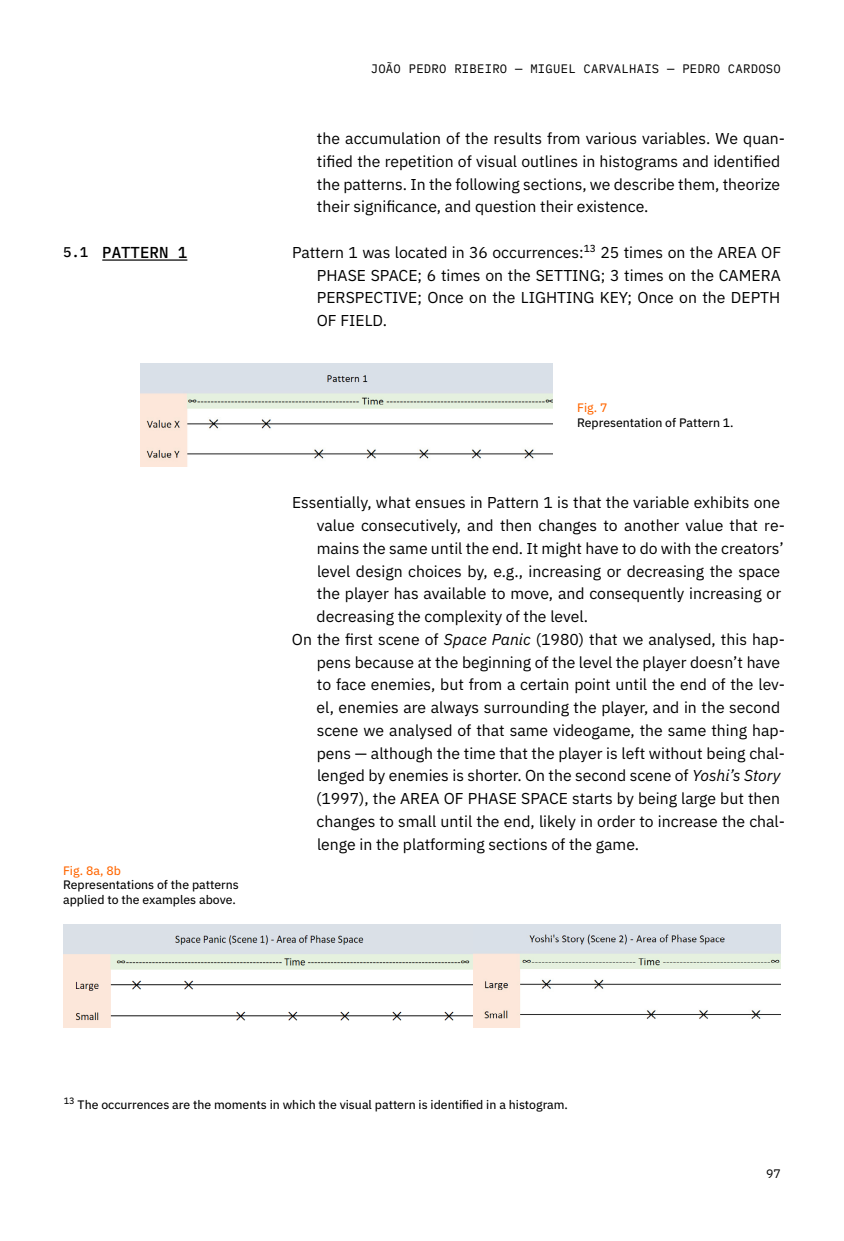
<style>
.page{position:relative;width:844px;height:1241px;background:#fff}
.page>*{position:absolute;margin:0;border:0;box-sizing:border-box;transform-origin:0 0}
.t1{font:15.75px/22.8px "IBM Plex Sans";color:#000}
.t2{font:500 15.75px "IBM Plex Mono";color:#000}
.t3{font:12.25px/14.7px "IBM Plex Sans Text";color:#000}
.t4{font:12.25px "IBM Plex Mono";letter-spacing:.02em;color:#000}
.t5{font:12.25px "IBM Plex Sans Text";color:#f60}
.s1{font-size:14px}
.s2{font-style:italic}
</style>
<div class="page">
<hr style="left:102px;top:259px;width:85px;height:1px;background:#000">
<img style="left:141px;top:363px;width:411px;height:103px">
<img style="left:63px;top:924px;width:717px;height:103px">
<p class="t2" style="left:63px;top:240px;width:126px"><span class="s1">5.1</span> PATTERN 1</p>
<p class="t5" style="left:63px;top:860px;width:59px">Fig. 8a, 8b</p>
<p class="t3" style="left:63px;top:876px;width:177px">Representations of the patterns applied to the examples above.</p>
<p class="t4" style="left:370px;top:59px;width:411px">JOÃO PEDRO RIBEIRO — MIGUEL CARVALHAIS — PEDRO CARDOSO</p>
<p class="t1" style="left:317px;top:126px;width:469px">the accumulation of the results from various variables. We quan&shy;tified the repetition of visual outlines in histograms and identified the patterns. In the following sections, we describe them, theorize their significance, and question their existence.</p>
<p class="t1" style="left:316px;top:239px;width:466px;text-align:justify;text-indent:-25px">Pattern 1 was located in 36 occurrences:<sup>13</sup> 25 times on the AREA OF PHASE SPACE; 6 times on the SETTING; 3 times on the CAMERA PERSPECTIVE; Once on the LIGHTING KEY; Once on the DEPTH OF FIELD.</p>
<p class="t5" style="left:577px;top:398px;width:32px">Fig. 7</p>
<p class="t3" style="left:577px;top:414px;width:158px">Representation of Pattern 1.</p>
<p class="t1" style="left:292px;top:490px;width:489px">Essentially, what ensues in Pattern 1 is that the variable exhibits one</p>
<p class="t1" style="left:317px;top:512px;width:469px">value consecutively, and then changes to another value that re-</p>
<p class="t1" style="left:317px;top:535px;width:468px">mains the same until the end. It might have to do with the creators’</p>
<p class="t1" style="left:317px;top:558px;width:464px">level design choices by, e.g., increasing or decreasing the space</p>
<p class="t1" style="left:317px;top:581px;width:465px">the player has available to move, and consequently increasing or</p>
<p class="t1" style="left:316px;top:603px;width:273px">decreasing the complexity of the level.</p>
<p class="t1" style="left:292px;top:626px;width:494px">On the first scene of <span class="s2">Space Panic</span> (1980) that we analysed, this hap-</p>
<p class="t1" style="left:317px;top:649px;width:465px">pens because at the beginning of the level the player doesn’t have</p>
<p class="t1" style="left:317px;top:672px;width:469px">to face enemies, but from a certain point until the end of the lev-</p>
<p class="t1" style="left:316px;top:694px;width:465px">el, enemies are always surrounding the player, and in the second</p>
<p class="t1" style="left:317px;top:717px;width:469px">scene we analysed of that same videogame, the same thing hap-</p>
<p class="t1" style="left:317px;top:740px;width:469px">pens — although the time that the player is left without being chal-</p>
<p class="t1" style="left:317px;top:763px;width:464px">lenged by enemies is shorter. On the second scene of <span class="s2">Yoshi’s Story</span></p>
<p class="t1" style="left:316px;top:785px;width:465px">(1997), the AREA OF PHASE SPACE starts by being large but then</p>
<p class="t1" style="left:316px;top:808px;width:470px">changes to small until the end, likely in order to increase the chal-</p>
<p class="t1" style="left:317px;top:831px;width:323px">lenge in the platforming sections of the game.</p>
<p class="t3" style="left:64px;top:1096px;width:505px"><sup>13</sup> The occurrences are the moments in which the visual pattern is identified in a histogram.</p>
<p class="t4" style="left:766px;top:1163px;width:16px">97</p>
</div>
